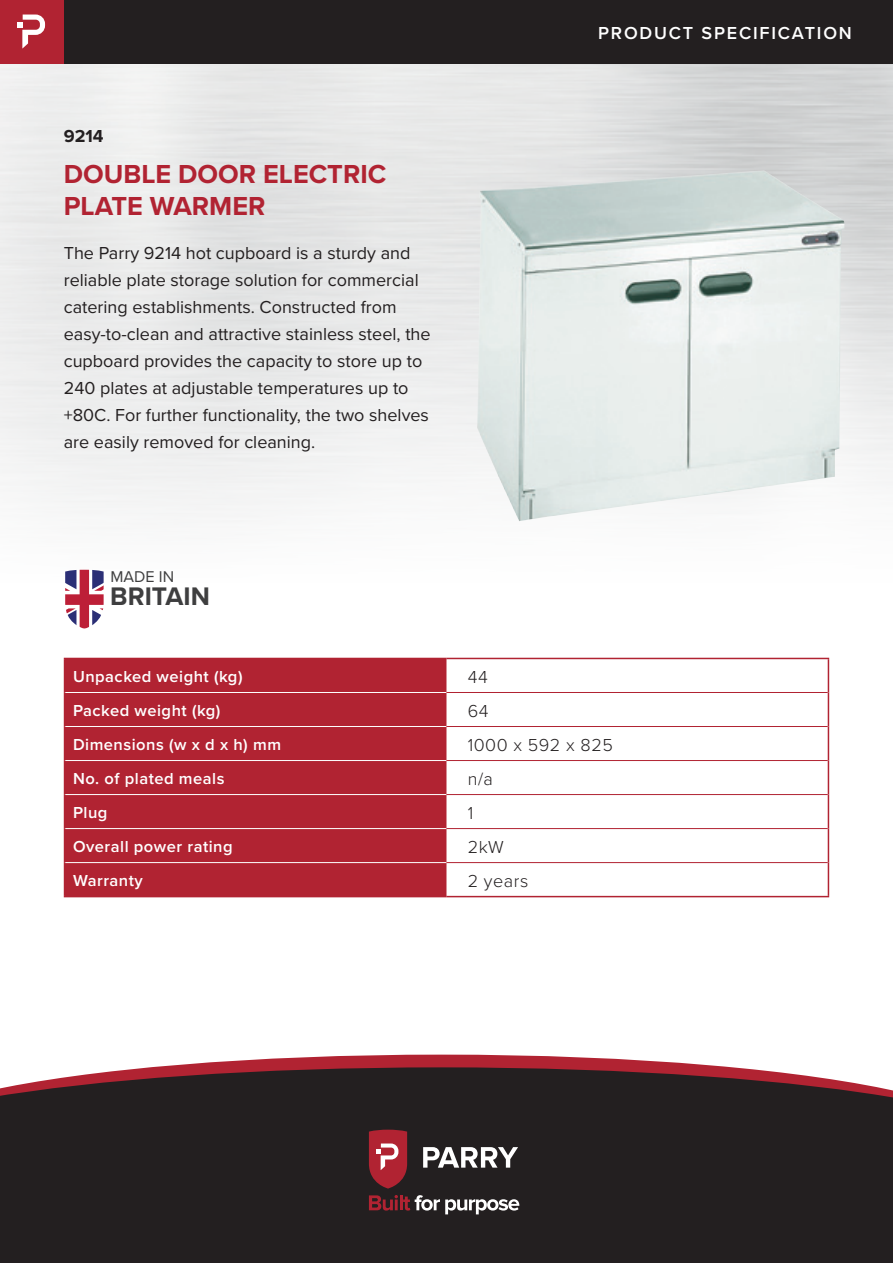
<style>
.page{position:relative;width:893px;height:1263px;background:#fff}
.page>*{position:absolute;margin:0;border:0;box-sizing:border-box;transform-origin:0 0}
.t1{font:700 27px/32.4px "Proxima Nova";color:#b12332}
.t2{font:700 26.4px "Proxima Nova";color:#3e3e3f}
.t3{font:18px/27px "Proxima Nova";color:#231f20}
.t4{font:300 18px "Proxima Nova";letter-spacing:.03em;color:#231f20}
.t5{font:600 18px "Proxima Nova";letter-spacing:.1em;color:#fff}
.t6{font:700 18px "Proxima Nova";color:#231f20}
.t7{font:600 16.5px "Proxima Nova";letter-spacing:.03em;color:#fff}
.t8{font:16.2px "Proxima Nova";color:#3e3e3f}
</style>
<div class="page">
<div style="left:0;top:1100px;width:893px;height:163px;background:#231f20"></div>
<svg style="left:0;top:1054px;width:893px;height:46px"></svg>
<div style="left:65px;top:659px;width:381px;height:237px;background:#b12332"></div>
<hr style="left:64px;top:658px;width:382px;height:1px;background:#b12332">
<hr style="left:64px;top:659px;width:1px;height:33px;background:#b12332">
<hr style="left:446px;top:658px;width:383px;height:1px;background:#b12332">
<hr style="left:828px;top:659px;width:1px;height:33px;background:#b12332">
<hr style="left:64px;top:692px;width:1px;height:34px;background:#b12332">
<hr style="left:828px;top:692px;width:1px;height:34px;background:#b12332">
<hr style="left:64px;top:726px;width:1px;height:34px;background:#b12332">
<hr style="left:828px;top:726px;width:1px;height:34px;background:#b12332">
<hr style="left:64px;top:760px;width:1px;height:34px;background:#b12332">
<hr style="left:828px;top:760px;width:1px;height:34px;background:#b12332">
<hr style="left:64px;top:794px;width:1px;height:34px;background:#b12332">
<hr style="left:828px;top:794px;width:1px;height:34px;background:#b12332">
<hr style="left:64px;top:828px;width:1px;height:34px;background:#b12332">
<hr style="left:828px;top:828px;width:1px;height:34px;background:#b12332">
<hr style="left:64px;top:862px;width:1px;height:34px;background:#b12332">
<hr style="left:828px;top:862px;width:1px;height:34px;background:#b12332">
<hr style="left:65px;top:692px;width:381px;height:1px;background:#fff">
<hr style="left:65px;top:726px;width:381px;height:1px;background:#fff">
<hr style="left:65px;top:760px;width:381px;height:1px;background:#fff">
<hr style="left:65px;top:794px;width:381px;height:1px;background:#fff">
<hr style="left:65px;top:828px;width:381px;height:1px;background:#fff">
<hr style="left:65px;top:862px;width:381px;height:1px;background:#fff">
<hr style="left:446px;top:692px;width:382px;height:1px;background:#b12332">
<hr style="left:446px;top:726px;width:382px;height:1px;background:#b12332">
<hr style="left:446px;top:760px;width:382px;height:1px;background:#b12332">
<hr style="left:446px;top:794px;width:382px;height:1px;background:#b12332">
<hr style="left:446px;top:828px;width:382px;height:1px;background:#b12332">
<hr style="left:446px;top:862px;width:382px;height:1px;background:#b12332">
<hr style="left:446px;top:896px;width:383px;height:1px;background:#b12332">
<hr style="left:64px;top:896px;width:382px;height:1px;background:#b12332">
<div style="left:0;top:0;width:893px;height:64px;background:#231f20"></div>
<div style="left:0;top:0;width:64px;height:64px;background:#b12332"></div>
<svg style="left:17px;top:15px;width:28px;height:33px"></svg>
<svg style="left:423px;top:1147px;width:95px;height:20px"></svg>
<svg style="left:369px;top:1130px;width:38px;height:58px;background:#a93844"></svg>
<svg style="left:369px;top:1195px;width:150px;height:19px"></svg>
<svg style="left:65px;top:570px;width:39px;height:59px"></svg>
<img style="left:477px;top:170px;width:367px;height:351px">
<p class="t6" style="left:64px;top:125px;width:41px">9214</p>
<h1 class="t1" style="left:64px;top:158px;width:324px">DOUBLE DOOR ELECTRIC<br>PLATE WARMER</h1>
<p class="t3" style="left:64px;top:240px;width:368px">The Parry 9214 hot cupboard is a sturdy and reliable plate storage solution for commercial catering establishments. Constructed from easy-to-clean and attractive stainless steel, the cupboard provides the capacity to store up to 240 plates at adjustable temperatures up to +80C. For further functionality, the two shelves are easily removed for cleaning.</p>
<p class="t8" style="left:111px;top:567px;width:65px">MADE IN</p>
<h2 class="t2" style="left:110px;top:580px;width:101px">BRITAIN</h2>
<p class="t5" style="left:598px;top:22px;width:255px">PRODUCT SPECIFICATION</p>
<p class="t7" style="left:73px;top:667px;width:171px">Unpacked weight (kg)</p>
<p class="t4" style="left:468px;top:666px;width:22px">44</p>
<p class="t7" style="left:73px;top:701px;width:149px">Packed weight (kg)</p>
<p class="t4" style="left:468px;top:700px;width:22px">64</p>
<p class="t7" style="left:73px;top:735px;width:210px">Dimensions (w x d x h) mm</p>
<p class="t4" style="left:468px;top:734px;width:147px">1000 x 592 x 825</p>
<p class="t7" style="left:73px;top:769px;width:153px">No. of plated meals</p>
<p class="t4" style="left:468px;top:768px;width:27px">n/a</p>
<p class="t7" style="left:73px;top:803px;width:36px">Plug</p>
<p class="t4" style="left:468px;top:802px;width:7px">1</p>
<p class="t7" style="left:73px;top:837px;width:161px">Overall power rating</p>
<p class="t4" style="left:468px;top:836px;width:37px">2kW</p>
<p class="t7" style="left:73px;top:871px;width:71px">Warranty</p>
<p class="t4" style="left:468px;top:870px;width:62px">2 years</p>
</div>
